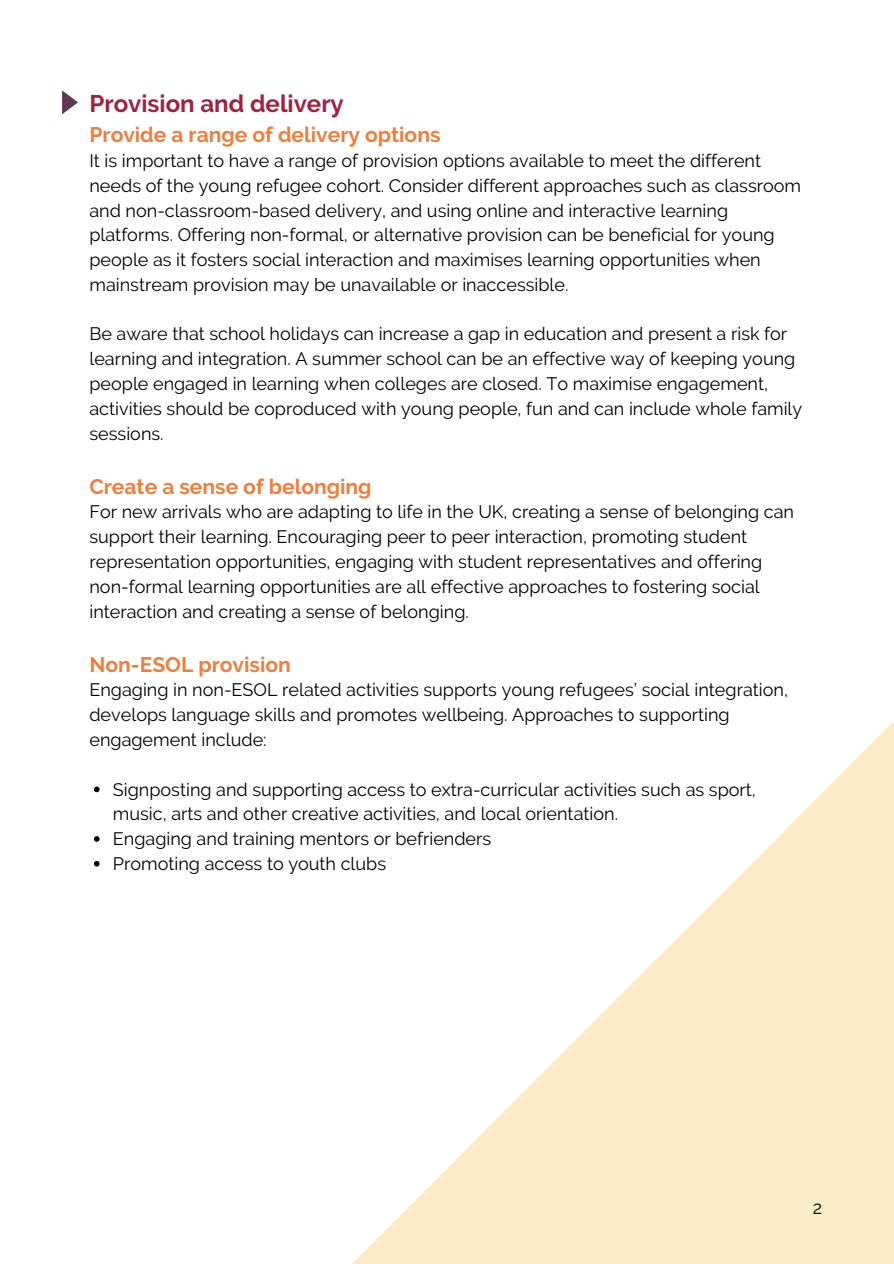
<style>
.page{position:relative;width:894px;height:1264px;background:#fff}
.page>*{position:absolute;margin:0;border:0;box-sizing:border-box;transform-origin:0 0}
.t1{font:700 24px "Raleway";color:#a02140}
.t2{font:700 21px "Raleway";color:#ef7e3c}
.t3{font:18px/24.8px "Raleway";color:#000}
</style>
<div class="page">
<svg style="left:353px;top:722px;width:540px;height:541px"></svg>
<svg style="left:94px;top:786px;width:5px;height:6px"></svg>
<svg style="left:94px;top:836px;width:5px;height:5px"></svg>
<svg style="left:94px;top:860px;width:5px;height:6px"></svg>
<svg style="left:62px;top:90px;width:16px;height:24px"></svg>
<h1 class="t1" style="left:89px;top:89px;width:256px">Provision and delivery</h1>
<p class="t2" style="left:89px;top:122px;width:352px">Provide a range of delivery options</p>
<p class="t3" style="left:89px;top:148px;width:713px">It is important to have a range of provision options available to meet the different needs of the young refugee cohort. Consider different approaches such as classroom and non-classroom-based delivery, and using online and interactive learning platforms. Offering non-formal, or alternative provision can be beneficial for young people as it fosters social interaction and maximises learning opportunities when mainstream provision may be unavailable or inaccessible.</p>
<p class="t3" style="left:89px;top:322px;width:714px">Be aware that school holidays can increase a gap in education and present a risk for learning and integration. A summer school can be an effective way of keeping young people engaged in learning when colleges are closed. To maximise engagement, activities should be coproduced with young people, fun and can include whole family sessions.</p>
<p class="t2" style="left:89px;top:474px;width:283px">Create a sense of belonging</p>
<p class="t3" style="left:89px;top:499px;width:705px">For new arrivals who are adapting to life in the UK, creating a sense of belonging can support their learning. Encouraging peer to peer interaction, promoting student representation opportunities, engaging with student representatives and offering non-formal learning opportunities are all effective approaches to fostering social interaction and creating a sense of belonging.</p>
<p class="t2" style="left:89px;top:652px;width:203px">Non-ESOL provision</p>
<p class="t3" style="left:89px;top:677px;width:700px">Engaging in non-ESOL related activities supports young refugees’ social integration, develops language skills and promotes wellbeing. Approaches to supporting engagement include:</p>
<p class="t3" style="left:113px;top:776px;width:644px">Signposting and supporting access to extra-curricular activities such as sport, music, arts and other creative activities, and local orientation.<br>Engaging and training mentors or befrienders<br>Promoting access to youth clubs</p>
<p class="t3" style="left:812px;top:1194px;width:11px">2</p>
</div>
